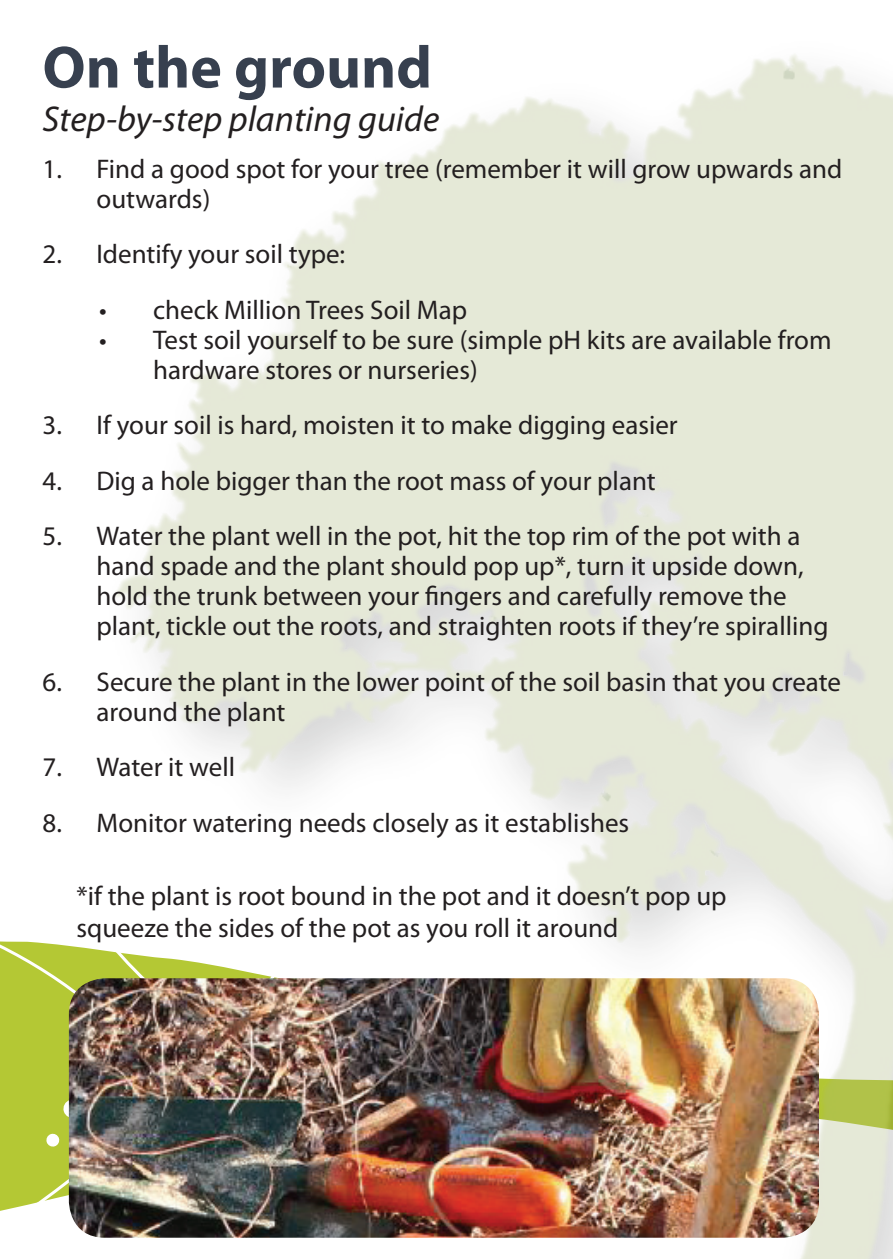
<style>
.page{position:relative;width:893px;height:1259px;background:#fff}
.page>*{position:absolute;margin:0;border:0;box-sizing:border-box;transform-origin:0 0}
.t1{font:700 60px "Myriad Pro";color:#37404f}
.t2{font:italic 36px "Myriad Pro";color:#231f20}
.t3{font:27px/30px "Myriad Pro";color:#231f20}
</style>
<div class="page">
<div style="left:0;top:941px;width:43px;height:256px;background:#b4c834"></div>
<img style="left:43px;top:943px;width:46px;height:260px">
<img style="left:89px;top:54px;width:804px;height:1205px">
<img style="left:69px;top:978px;width:750px;height:259px">
<h1 class="t1" style="left:43px;top:28px;width:391px">On the ground</h1>
<h2 class="t2" style="left:43px;top:96px;width:398px">Step-by-step planting guide</h2>
<p class="t3" style="left:97px;top:153px;width:747px;text-indent:-54px">1. Find a good spot for your tree (remember it will grow upwards and outwards)</p>
<p class="t3" style="left:43px;top:239px;width:304px">2. Identify your soil type:</p>
<p class="t3" style="left:99px;top:294px;width:370px">• check Million Trees Soil Map</p>
<p class="t3" style="left:153px;top:324px;width:680px;text-indent:-54px">• Test soil yourself to be sure (simple pH kits are available from hardware stores or nurseries)</p>
<p class="t3" style="left:43px;top:410px;width:637px">3. If your soil is hard, moisten it to make digging easier</p>
<p class="t3" style="left:43px;top:465px;width:615px">4. Dig a hole bigger than the root mass of your plant</p>
<p class="t3" style="left:97px;top:521px;width:733px;text-indent:-54px">5. Water the plant well in the pot, hit the top rim of the pot with a hand spade and the plant should pop up*, turn it upside down, hold the trunk between your fingers and carefully remove the plant, tickle out the roots, and straighten roots if they’re spiralling</p>
<p class="t3" style="left:97px;top:666px;width:746px;text-indent:-54px">6. Secure the plant in the lower point of the soil basin that you create around the plant</p>
<p class="t3" style="left:43px;top:752px;width:194px">7. Water it well</p>
<p class="t3" style="left:43px;top:807px;width:588px">8. Monitor watering needs closely as it establishes</p>
<p class="t3" style="left:77px;top:879px;width:651px;line-height:32.4px">*if the plant is root bound in the pot and it doesn’t pop up squeeze the sides of the pot as you roll it around</p>
</div>
